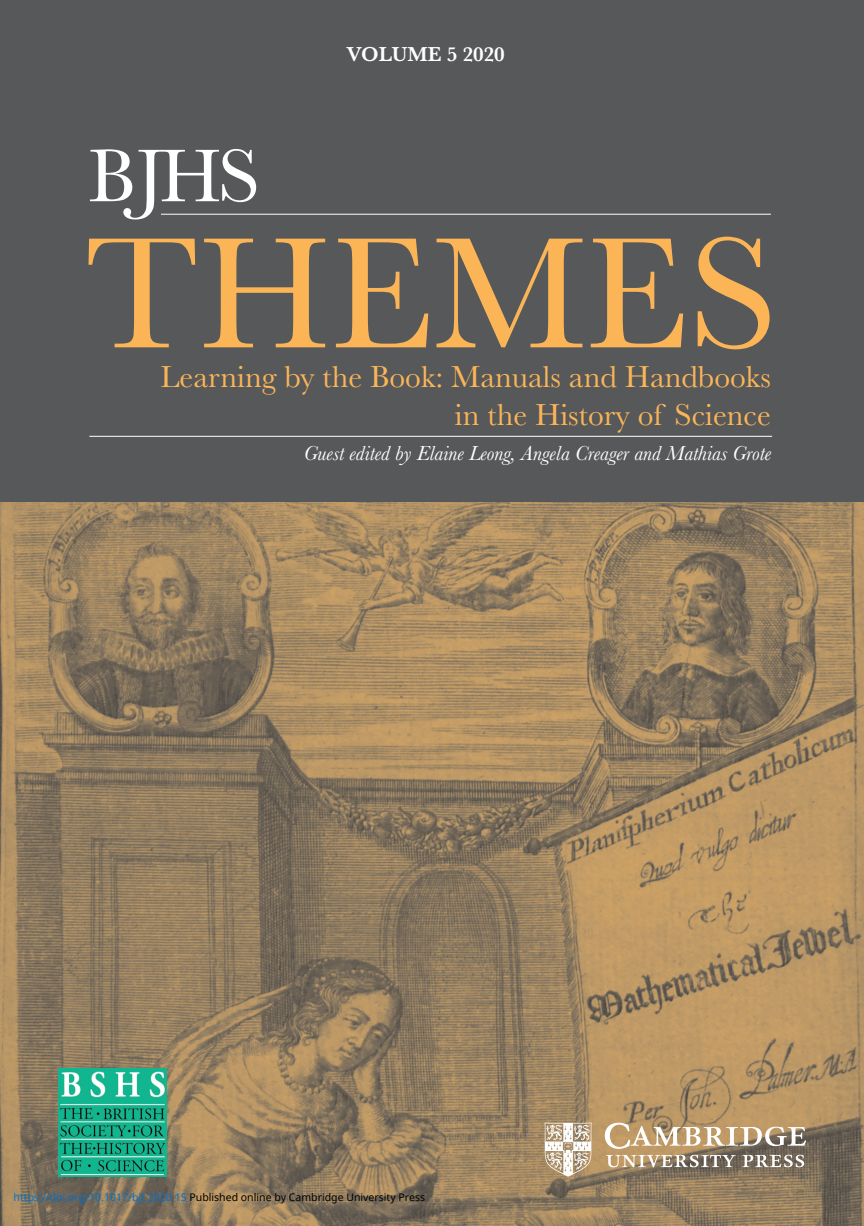
<style>
.page{position:relative;width:864px;height:1226px;background:#fff}
.page>*{position:absolute;margin:0;border:0;box-sizing:border-box;transform-origin:0 0}
.t1{font:164.15px "Baskerville";color:#fbb557}
.t2{font:77.52px "Baskerville";color:#fff}
.t3{font:31.5px/37.8px "Baskerville";color:#fbb557;text-align:right}
.t4{font:italic 21px "Baskerville";color:#fff}
.t5{font:600 21px "Baskerville";color:#fff}
.t6{font:10.5px "Noto Sans";color:#000}
.s1{color:#0172cf}
</style>
<div class="page">
<img style="left:0;top:502px;width:863px;height:723px">
<div style="left:0;top:0;width:863px;height:502px;background:#57585a"></div>
<hr style="left:89px;top:436px;width:682px;height:1px;background:#fff">
<img style="left:58px;top:1068px;width:109px;height:108px">
<svg style="left:544px;top:1122px;width:261px;height:54px;background:#b29e84"></svg>
<hr style="left:161px;top:214px;width:609px;height:1px;background:#fff">
<p class="t2" style="left:88px;top:132px;width:173px">BJHS</p>
<p class="t5" style="left:346px;top:42px;width:160px">VOLUME 5 2020</p>
<p class="t1" style="left:84px;top:200px;width:694px">THEMES</p>
<p class="t3" style="left:160px;top:358px;width:611px">Learning by the Book: Manuals and Handbooks in the History of Science</p>
<p class="t4" style="left:304px;top:441px;width:468px">Guest edited by Elaine Leong, Angela Creager and Mathias Grote</p>
<p class="t6" style="left:14px;top:1189px;width:413px"><span class="s1">https://doi.org/10.1017/bjt.2020.15</span> Published online by Cambridge University Press</p>
</div>
